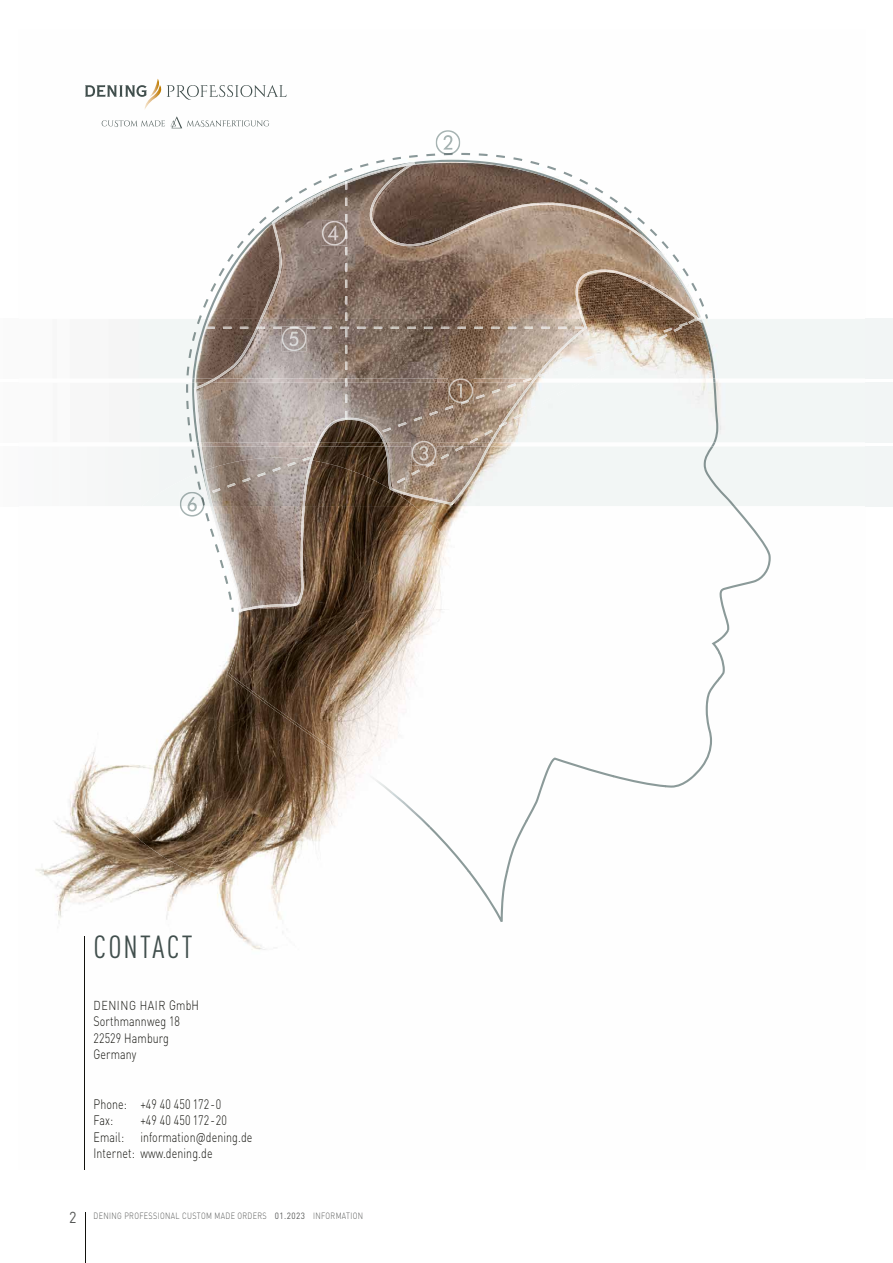
<style>
.page{position:relative;width:893px;height:1263px;background:#fff}
.page>*{position:absolute;margin:0;border:0;box-sizing:border-box;transform-origin:0 0}
.t1{font:31.5px "DIN Cond DIN Cond";letter-spacing:.075em;color:#414f4d}
.t2{font:300 13.5px/16.5px "DIN Pro";letter-spacing:.01em;color:#12120d;scale:.79 1}
.t3{font:300 12.9px "DIN Pro";letter-spacing:.05em;color:#12120d;scale:.84 1}
.t4{font:300 9px "DIN Pro";letter-spacing:.05em;color:#555756;scale:.8 1}
.s1{font-size:13.5px}
.s2{font-weight:400;font-size:15.75px}
.s3{font-weight:400}
</style>
<div class="page">
<img style="left:192px;top:275px;width:27px;height:171px">
<img style="left:703px;top:378px;width:13px;height:68px">
<img style="left:719px;top:506px;width:52px;height:175px">
<img style="left:665px;top:639px;width:54px;height:149px">
<img style="left:526px;top:757px;width:87px;height:63px">
<img style="left:613px;top:775px;width:53px;height:12px">
<img style="left:429px;top:820px;width:99px;height:52px">
<img style="left:467px;top:871px;width:41px;height:51px">
<img style="left:70px;top:506px;width:141px;height:291px">
<img style="left:431px;top:506px;width:63px;height:320px">
<img style="left:142px;top:841px;width:153px;height:49px">
<img style="left:211px;top:506px;width:220px;height:322px">
<img style="left:426px;top:153px;width:62px;height:2px">
<img style="left:198px;top:283px;width:18px;height:36px">
<svg style="left:205px;top:513px;width:5px;height:8px"></svg>
<img style="left:219px;top:155px;width:489px;height:164px">
<img style="left:210px;top:528px;width:1px;height:84px">
<img style="left:260px;top:164px;width:435px;height:155px">
<img style="left:272px;top:162px;width:429px;height:156px">
<svg style="left:345px;top:181px;width:2px;height:9px"></svg>
<img style="left:199px;top:378px;width:337px;height:68px">
<img style="left:240px;top:506px;width:65px;height:106px">
<img style="left:211px;top:506px;width:29px;height:106px">
<img style="left:436px;top:130px;width:24px;height:25px">
<svg style="left:444px;top:153px;width:9px;height:2px"></svg>
<img style="left:180px;top:506px;width:25px;height:11px">
<img style="left:322px;top:221px;width:25px;height:25px">
<svg style="left:345px;top:221px;width:2px;height:18px"></svg>
<img style="left:411px;top:442px;width:25px;height:4px">
<img style="left:448px;top:379px;width:25px;height:4px">
<div style="left:866px;top:319px;width:27px;height:59px;background:#f2f5f5"></div>
<div style="left:696px;top:319px;width:170px;height:59px;background:#f2f6f5"></div>
<img style="left:701px;top:322px;width:14px;height:56px">
<img style="left:262px;top:319px;width:434px;height:59px">
<img style="left:587px;top:322px;width:101px;height:55px">
<img style="left:262px;top:327px;width:272px;height:2px">
<img style="left:345px;top:319px;width:2px;height:59px">
<svg style="left:523px;top:378px;width:8px;height:4px"></svg>
<div style="left:0;top:319px;width:19px;height:59px;background:#fafafa"></div>
<img style="left:138px;top:319px;width:76px;height:59px">
<img style="left:192px;top:319px;width:16px;height:59px">
<img style="left:186px;top:319px;width:15px;height:56px">
<svg style="left:695px;top:317px;width:8px;height:6px"></svg>
<img style="left:534px;top:319px;width:53px;height:59px">
<img style="left:214px;top:319px;width:48px;height:59px">
<img style="left:282px;top:326px;width:24px;height:25px">
<svg style="left:282px;top:327px;width:17px;height:2px"></svg>
<svg style="left:448px;top:378px;width:25px;height:1px"></svg>
<div style="left:866px;top:446px;width:27px;height:60px;background:#f2f5f5"></div>
<div style="left:318px;top:446px;width:548px;height:60px;background:#f2f6f5"></div>
<img style="left:704px;top:446px;width:31px;height:60px">
<img style="left:312px;top:460px;width:102px;height:46px">
<img style="left:205px;top:446px;width:110px;height:25px">
<img style="left:205px;top:458px;width:98px;height:48px">
<svg style="left:303px;top:457px;width:7px;height:3px"></svg>
<img style="left:212px;top:459px;width:96px;height:34px">
<div style="left:0;top:446px;width:19px;height:60px;background:#fafafa"></div>
<div style="left:142px;top:471px;width:60px;height:35px;background:#f2f6f5"></div>
<img style="left:191px;top:449px;width:7px;height:25px">
<img style="left:196px;top:473px;width:7px;height:19px">
<img style="left:385px;top:446px;width:105px;height:59px">
<img style="left:310px;top:446px;width:8px;height:14px">
<img style="left:303px;top:460px;width:9px;height:46px">
<img style="left:204px;top:446px;width:1px;height:24px">
<img style="left:199px;top:446px;width:5px;height:25px">
<img style="left:203px;top:471px;width:10px;height:35px">
<img style="left:180px;top:492px;width:25px;height:14px">
<svg style="left:201px;top:497px;width:4px;height:9px"></svg>
<img style="left:411px;top:446px;width:25px;height:20px">
<svg style="left:426px;top:462px;width:8px;height:4px"></svg>
<div style="left:866px;top:383px;width:27px;height:59px;background:#f2f5f5"></div>
<img style="left:713px;top:383px;width:5px;height:59px">
<div style="left:533px;top:383px;width:47px;height:43px;background:#f2f6f5"></div>
<img style="left:210px;top:383px;width:260px;height:59px">
<img style="left:345px;top:383px;width:2px;height:35px">
<img style="left:470px;top:432px;width:20px;height:10px">
<img style="left:382px;top:383px;width:108px;height:49px">
<div style="left:0;top:383px;width:19px;height:59px;background:#fafafa"></div>
<img style="left:192px;top:383px;width:2px;height:59px">
<img style="left:186px;top:401px;width:6px;height:41px">
<svg style="left:186px;top:384px;width:2px;height:9px"></svg>
<img style="left:490px;top:383px;width:43px;height:59px">
<svg style="left:499px;top:423px;width:5px;height:4px"></svg>
<img style="left:194px;top:383px;width:16px;height:59px">
<img style="left:317px;top:418px;width:68px;height:24px">
<svg style="left:411px;top:441px;width:25px;height:1px"></svg>
<img style="left:448px;top:383px;width:25px;height:20px">
<svg style="left:461px;top:400px;width:8px;height:3px"></svg>
<hr style="left:85px;top:1212px;width:1px;height:51px;background:#12120d">
<hr style="left:85px;top:935px;width:1px;height:234px;background:#12120d">
<svg style="left:102px;top:120px;width:63px;height:7px"></svg>
<svg style="left:171px;top:116px;width:98px;height:12px"></svg>
<svg style="left:85px;top:79px;width:202px;height:30px"></svg>
<h1 class="t1" style="left:94px;top:928px;width:101px">CONTACT</h1>
<p class="t3" style="left:94px;top:996px;width:127px">DENING HAIR <span class="s1">GmbH</span></p>
<p class="t2" style="left:94px;top:1012px;width:111px">Sorthmannweg 18<br>22529 Hamburg<br>Germany</p>
<p class="t2" style="left:94px;top:1095px;width:163px">Phone: +49 40 450 172 - 0<br>Fax:</p>
<p class="t2" style="left:94px;top:1111px;width:203px;text-indent:47px">+49 40 450 172 - 20<br>Email: information@dening.de<br>Internet: www.dening.de</p>
<p class="t4" style="left:69px;top:1209px;width:369px"><span class="s2">2</span> DENING PROFESSIONAL CUSTOM MADE ORDERS <span class="s3">01.2023</span> INFORMATION</p>
</div>
